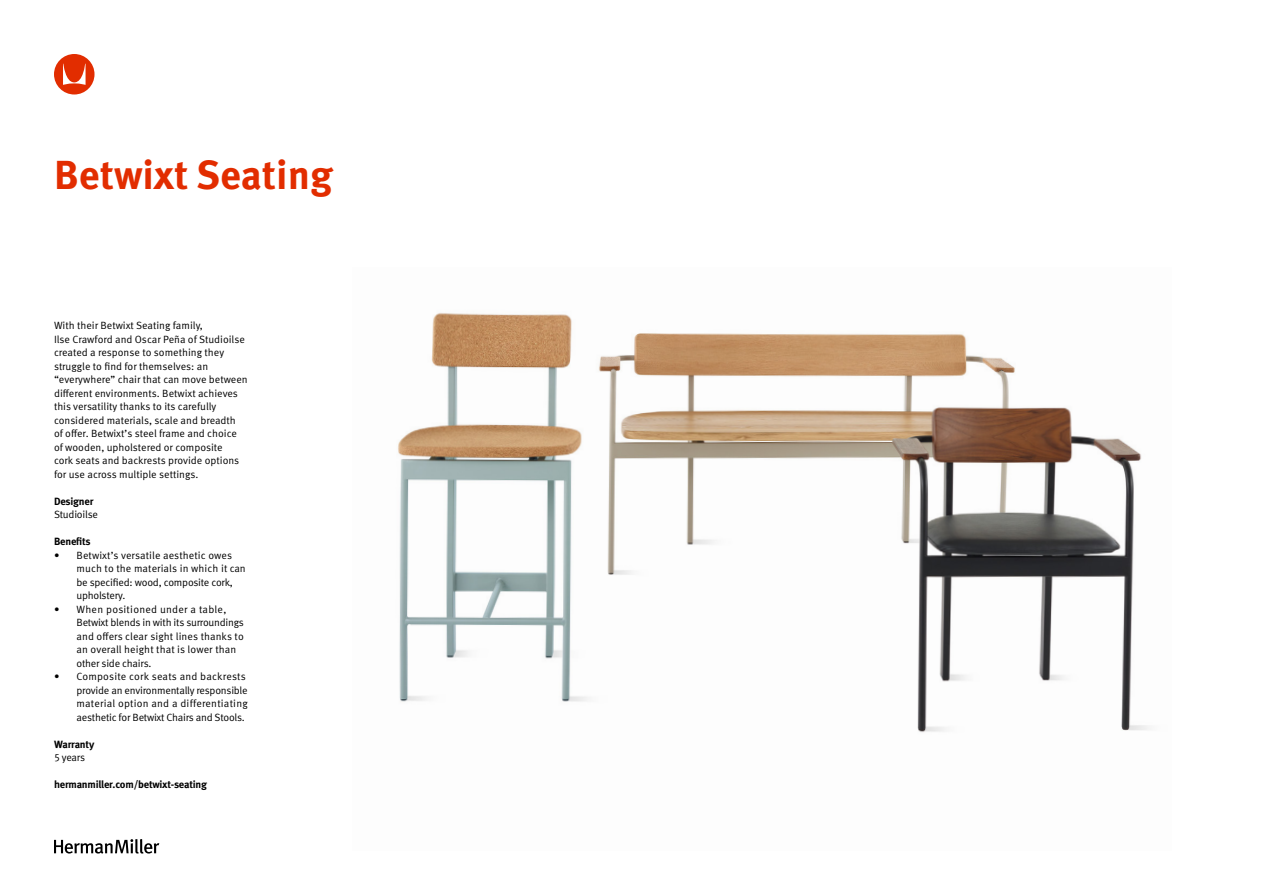
<style>
.page{position:relative;width:1263px;height:893px;background:#fff}
.page>*{position:absolute;margin:0;border:0;box-sizing:border-box;transform-origin:0 0}
.t1{font:700 40.5px "Meta OT";color:#e22d00}
.t2{font:10.5px/13.5px "Meta OT Norm";color:#000}
.t3{font:10.5px/13.5px "Meta OT Norm";letter-spacing:-.02em;color:#000}
.t4{font:700 10.5px "Meta OT";letter-spacing:-.02em;color:#000}
</style>
<div class="page">
<svg style="left:54px;top:54px;width:41px;height:41px"></svg>
<svg style="left:54px;top:839px;width:105px;height:15px"></svg>
<img style="left:398px;top:312px;width:751px;height:421px">
<h1 class="t1" style="left:54px;top:149px;width:280px">Betwixt Seating</h1>
<p class="t2" style="left:54px;top:319px;width:195px">With their Betwixt Seating family,<br>Ilse Crawford and Oscar Peña of Studioilse created a response to something they struggle to find for themselves: an “everywhere” chair that can move between different environments. Betwixt achieves this versatility thanks to its carefully considered materials, scale and breadth<br>of offer. Betwixt’s steel frame and choice of wooden, upholstered or composite<br>cork seats and backrests provide options for use across multiple settings.</p>
<p class="t4" style="left:54px;top:494px;width:41px">Designer</p>
<p class="t3" style="left:54px;top:508px;width:45px">Studioilse</p>
<p class="t4" style="left:54px;top:535px;width:38px">Benefits</p>
<p class="t2" style="left:77px;top:548px;width:171px;text-indent:-23px">• Betwixt’s versatile aesthetic owes much to the materials in which it can be specified: wood, composite cork, upholstery.</p>
<p class="t2" style="left:77px;top:602px;width:169px;text-indent:-23px">• When positioned under a table,<br>Betwixt blends in with its surroundings and offers clear sight lines thanks to an overall height that is lower than other side chairs.</p>
<p class="t3" style="left:77px;top:670px;width:173px;text-indent:-23px">• Composite cork seats and backrests provide an environmentally responsible material option and a differentiating aesthetic for Betwixt Chairs and Stools.</p>
<p class="t4" style="left:54px;top:737px;width:42px">Warranty</p>
<p class="t2" style="left:54px;top:751px;width:33px">5 years</p>
<p class="t4" style="left:54px;top:778px;width:155px">hermanmiller.com/betwixt-seating</p>
</div>
